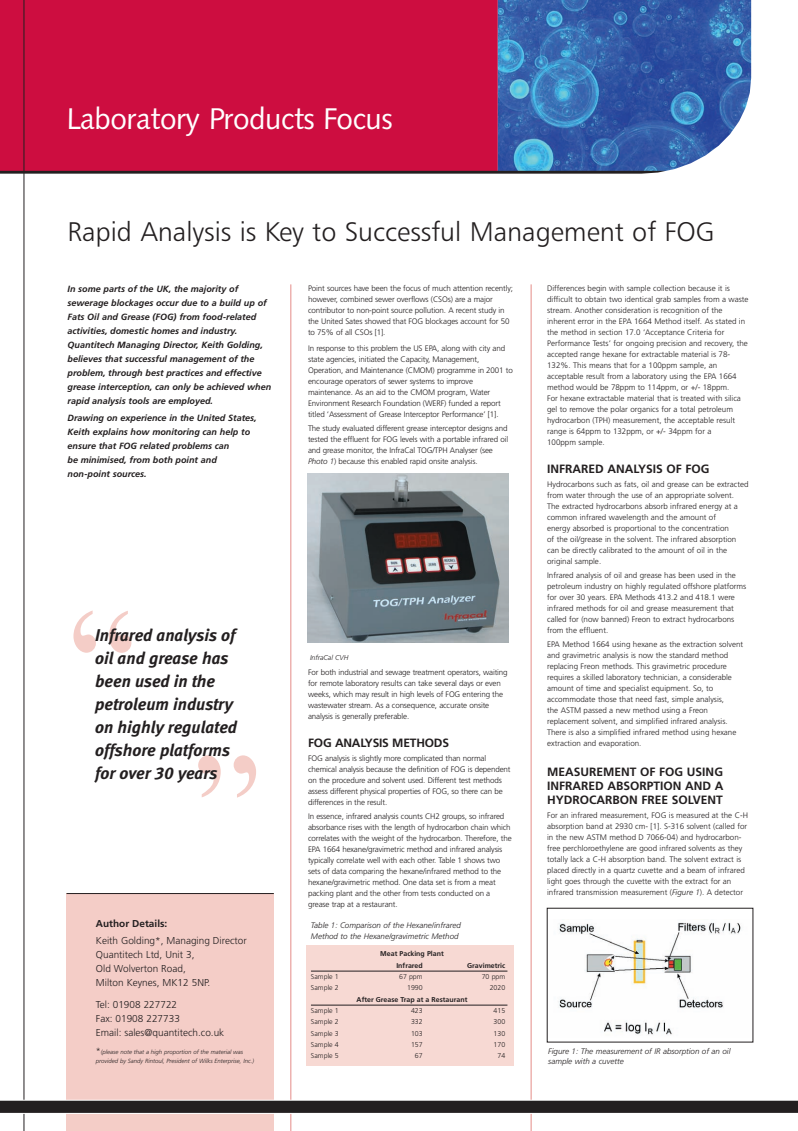
<style>
.page{position:relative;width:798px;height:1131px;background:#fff}
.page>*{position:absolute;margin:0;border:0;box-sizing:border-box;transform-origin:0 0}
.t1{font:168px "Times";color:#f4cdc7;scale:.9 1}
.t2{font:30px "Humanist 531 BT Roman A";letter-spacing:-.015em;color:#fff}
.t3{font:27px "Humanist 777 BT Light B";color:#231f20}
.t4{font:italic 17px/23px "Meta Bold LF";color:#231f20}
.t5{font:700 12px/14px "Frutiger";color:#231f20;text-align:justify}
.t6{font:300 10px/14px "Frutiger";color:#231f20}
.t7{font:italic 700 9px/14px "Frutiger";color:#231f20}
.t8{font:300 8px/11px "Frutiger";color:#231f20}
.t9{font:italic 300 8px/11px "Frutiger";color:#231f20}
.t10{font:300 7px "Frutiger";color:#231f20}
.t11{font:700 7px/11.3px "Frutiger";color:#231f20}
.t12{font:italic 300 7px "Frutiger";color:#231f20}
.t13{font:italic 300 6px/9px "Frutiger";color:#231f20}
.s1{font-weight:700}
.s2{font-style:normal;font-size:9px}
.s3{font-style:italic}
</style>
<div class="page">
<div style="left:306px;top:945px;width:207px;height:121px;background:#f7d9d3"></div>
<div style="left:0;top:0;width:498px;height:171px;background:#cd0d40"></div>
<div style="left:66px;top:893px;width:208px;height:238px;background:#f4cdc7"></div>
<img style="left:497px;top:0;width:253px;height:171px">
<hr style="left:311px;top:971px;width:196px;height:1px;background:#231f20">
<hr style="left:311px;top:1005px;width:196px;height:1px;background:#231f20">
<hr style="left:290px;top:284px;width:1px;height:847px;background:#e48c88">
<hr style="left:530px;top:284px;width:1px;height:847px;background:#e48c88">
<hr style="left:66px;top:893px;width:208px;height:1px;background:#231f20">
<hr style="left:23px;top:0;width:1px;height:1131px;background:#231f20">
<svg style="left:0;top:1100px;width:797px;height:14px;background:#3f3c3c"></svg>
<svg style="left:0;top:171px;width:665px;height:3px;background:#3e3a3b"></svg>
<img style="left:558px;top:922px;width:183px;height:113px">
<img style="left:308px;top:474px;width:200px;height:168px">
<p class="t2" style="left:66px;top:106px;width:328px">Laboratory Products Focus</p>
<p class="t3" style="left:67px;top:221px;width:648px">Rapid Analysis is Key to Successful Management of FOG</p>
<p class="t7" style="left:67px;top:283px;width:205px">In some parts of the UK, the majority of sewerage blockages occur due to a build up of Fats Oil and Grease (FOG) from food-related activities, domestic homes and industry.<br>Quantitech Managing Director, Keith Golding, believes that successful management of the problem, through best practices and effective grease interception, can only be achieved when rapid analysis tools are employed.</p>
<p class="t7" style="left:67px;top:412px;width:191px">Drawing on experience in the United States, Keith explains how monitoring can help to ensure that FOG related problems can<br>be minimised, from both point and non-point sources.</p>
<p class="t1" style="left:68px;top:568px;width:76px">“</p>
<p class="t4" style="left:95px;top:625px;width:143px">Infrared analysis of oil and grease has been used in the petroleum industry on highly regulated offshore platforms for over 30 years</p>
<p class="t1" style="left:261px;top:840px;width:76px;rotate:-180deg">“</p>
<p class="t6" style="left:96px;top:915px;width:152px;line-height:16.8px"><span class="s1">Author Details:<br></span>Keith Golding*, Managing Director</p>
<p class="t6" style="left:96px;top:948px;width:116px">Quantitech Ltd, Unit 3,<br>Old Wolverton Road,<br>Milton Keynes, MK12 5NP.</p>
<p class="t6" style="left:96px;top:998px;width:130px">Tel: 01908 227722<br>Fax: 01908 227733<br>Email: sales@quantitech.co.uk</p>
<p class="t13" style="left:96px;top:1047px;width:160px"><span class="s2">*</span>(please note that a high proportion of the material was provided by Sandy Rintoul, President of Wilks Enterprise, Inc.)</p>
<p class="t8" style="left:308px;top:284px;width:206px">Point sources have been the focus of much attention recently; however, combined sewer overflows (CSOs) are a major contributor to non-point source pollution. A recent study in the United Sates showed that FOG blockages account for 50 to 75% of all CSOs [1].</p>
<p class="t8" style="left:308px;top:343px;width:206px">In response to this problem the US EPA, along with city and state agencies, initiated the Capacity, Management, Operation, and Maintenance (CMOM) programme in 2001 to encourage operators of sewer systems to improve maintenance. As an aid to the CMOM program, Water Environment Research Foundation (WERF) funded a report titled ‘Assessment of Grease Interceptor Performance’ [1].</p>
<p class="t8" style="left:308px;top:423px;width:201px">The study evaluated different grease interceptor designs and tested the effluent for FOG levels with a portable infrared oil and grease monitor, the InfraCal TOG/TPH Analyser (see <span class="s3">Photo 1</span>) because this enabled rapid onsite analysis.</p>
<p class="t12" style="left:310px;top:655px;width:40px">InfraCal CVH</p>
<p class="t8" style="left:308px;top:668px;width:201px">For both industrial and sewage treatment operators, waiting for remote laboratory results can take several days or even weeks, which may result in high levels of FOG entering the wastewater stream. As a consequence, accurate onsite analysis is generally preferable.</p>
<p class="t5" style="left:308px;top:737px;width:142px">FOG ANALYSIS METHODS</p>
<p class="t8" style="left:308px;top:753px;width:204px">FOG analysis is slightly more complicated than normal chemical analysis because the definition of FOG is dependent on the procedure and solvent used. Different test methods assess different physical properties of FOG, so there can be differences in the result.</p>
<p class="t8" style="left:308px;top:811px;width:205px">In essence, infrared analysis counts CH2 groups, so infrared absorbance rises with the length of hydrocarbon chain which correlates with the weight of the hydrocarbon. Therefore, the EPA 1664 hexane/gravimetric method and infrared analysis typically correlate well with each other. Table 1 shows two sets of data comparing the hexane/infrared method to the hexane/gravimetric method. One data set is from a meat packing plant and the other from tests conducted on a grease trap at a restaurant.</p>
<p class="t9" style="left:311px;top:921px;width:151px">Table 1: Comparison of the Hexane/infrared<br>Method to the Hexane/gravimetric Method</p>
<p class="t11" style="left:396px;top:949px;width:49px;text-indent:-16px">Meat Packing Plant<br>Infrared</p>
<p class="t11" style="left:467px;top:960px;width:40px">Gravimetric</p>
<p class="t10" style="left:311px;top:974px;width:29px">Sample 1</p>
<p class="t10" style="left:399px;top:974px;width:25px">67 ppm</p>
<p class="t10" style="left:481px;top:974px;width:25px">70 ppm</p>
<p class="t10" style="left:311px;top:985px;width:29px">Sample 2</p>
<p class="t10" style="left:407px;top:985px;width:17px">1990</p>
<p class="t10" style="left:489px;top:985px;width:17px">2020</p>
<p class="t11" style="left:356px;top:994px;width:112px">After Grease Trap at a Restaurant</p>
<p class="t10" style="left:311px;top:1008px;width:29px">Sample 1</p>
<p class="t10" style="left:411px;top:1008px;width:13px">423</p>
<p class="t10" style="left:493px;top:1008px;width:13px">415</p>
<p class="t10" style="left:311px;top:1019px;width:29px">Sample 2</p>
<p class="t10" style="left:411px;top:1019px;width:13px">332</p>
<p class="t10" style="left:493px;top:1019px;width:13px">300</p>
<p class="t10" style="left:311px;top:1030px;width:29px">Sample 3</p>
<p class="t10" style="left:411px;top:1030px;width:13px">103</p>
<p class="t10" style="left:493px;top:1030px;width:13px">130</p>
<p class="t10" style="left:311px;top:1042px;width:29px">Sample 4</p>
<p class="t10" style="left:411px;top:1042px;width:13px">157</p>
<p class="t10" style="left:493px;top:1042px;width:13px">170</p>
<p class="t10" style="left:311px;top:1053px;width:29px">Sample 5</p>
<p class="t10" style="left:415px;top:1053px;width:9px">67</p>
<p class="t10" style="left:497px;top:1053px;width:9px">74</p>
<p class="t8" style="left:547px;top:284px;width:203px">Differences begin with sample collection because it is difficult to obtain two identical grab samples from a waste stream. Another consideration is recognition of the inherent error in the EPA 1664 Method itself. As stated in the method in section 17.0 ‘Acceptance Criteria for Performance Tests’ for ongoing precision and recovery, the accepted range hexane for extractable material is 78- 132%. This means that for a 100ppm sample, an acceptable result from a laboratory using the EPA 1664 method would be 78ppm to 114ppm, or +/- 18ppm.<br>For hexane extractable material that is treated with silica gel to remove the polar organics for a total petroleum hydrocarbon (TPH) measurement, the acceptable result range is 64ppm to 132ppm, or +/- 34ppm for a<br>100ppm sample.</p>
<p class="t5" style="left:547px;top:463px;width:164px">INFRARED ANALYSIS OF FOG</p>
<p class="t8" style="left:547px;top:479px;width:203px">Hydrocarbons such as fats, oil and grease can be extracted from water through the use of an appropriate solvent.<br>The extracted hydrocarbons absorb infrared energy at a common infrared wavelength and the amount of<br>energy absorbed is proportional to the concentration<br>of the oil/grease in the solvent. The infrared absorption can be directly calibrated to the amount of oil in the original sample.</p>
<p class="t8" style="left:547px;top:570px;width:200px">Infrared analysis of oil and grease has been used in the petroleum industry on highly regulated offshore platforms for over 30 years. EPA Methods 413.2 and 418.1 were infrared methods for oil and grease measurement that called for (now banned) Freon to extract hydrocarbons from the effluent.</p>
<p class="t8" style="left:547px;top:639px;width:197px">EPA Method 1664 using hexane as the extraction solvent and gravimetric analysis is now the standard method replacing Freon methods. This gravimetric procedure requires a skilled laboratory technician, a considerable amount of time and specialist equipment. So, to accommodate those that need fast, simple analysis,<br>the ASTM passed a new method using a Freon replacement solvent, and simplified infrared analysis.<br>There is also a simplified infrared method using hexane extraction and evaporation.</p>
<p class="t5" style="left:547px;top:766px;width:178px">MEASUREMENT OF FOG USING INFRARED ABSORPTION AND A HYDROCARBON FREE SOLVENT</p>
<p class="t8" style="left:547px;top:810px;width:202px">For an infrared measurement, FOG is measured at the C-H absorption band at 2930 cm- [1]. S-316 solvent (called for in the new ASTM method D 7066-04) and hydrocarbon&shy;free perchloroethylene are good infrared solvents as they totally lack a C-H absorption band. The solvent extract is placed directly in a quartz cuvette and a beam of infrared light goes through the cuvette with the extract for an infrared transmission measurement (<span class="s3">Figure 1</span>). A detector</p>
<p class="t9" style="left:548px;top:1047px;width:183px;line-height:9.6px">Figure 1: The measurement of IR absorption of an oil sample with a cuvette</p>
</div>
